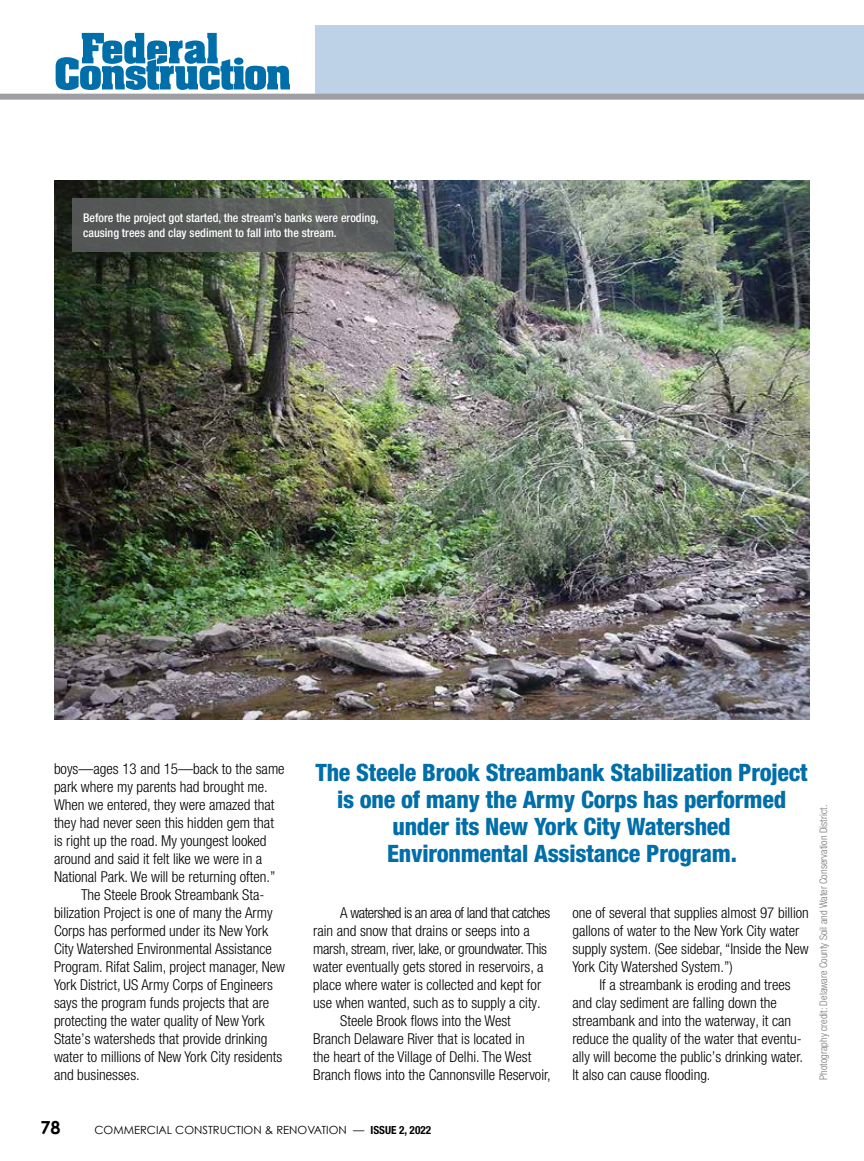
<style>
.page{position:relative;width:864px;height:1161px;background:#fff}
.page>*{position:absolute;margin:0;border:0;box-sizing:border-box;transform-origin:0 0}
.t1{font:800 condensed 24px/27px "Helvetica Neue LT Pro";letter-spacing:-.01em;color:#006ea9;text-align:center}
.t2{font:700 18px "Century Gothic";color:#000}
.t3{font:300 condensed 15px/18px "Helvetica Neue LT Pro";color:#000}
.t4{font:300 condensed 15px "Helvetica Neue LT Pro";letter-spacing:-.02em;color:#000}
.t5{font:300 condensed 15px "Helvetica Neue LT Pro";letter-spacing:-.03em;color:#000}
.t6{font:500 condensed 12px/15px "Helvetica Neue LT Pro";color:#fff}
.t7{font:11.25px "Century Gothic";color:#000}
.t8{font:300 condensed 10.5px "Helvetica Neue LT Pro";color:#77787b}
.s1{font-family:"Helvetica Neue LT Pro";font-weight:700;font-stretch:condensed}
</style>
<div class="page">
<div style="left:316px;top:25px;width:548px;height:69px;background:#bed2e7"></div>
<svg style="left:56px;top:33px;width:234px;height:57px"></svg>
<div style="left:0;top:94px;width:864px;height:6px;background:#9d9fa2"></div>
<img style="left:54px;top:180px;width:756px;height:540px">
<div style="left:72px;top:198px;width:322px;height:54px;background:linear-gradient(to right,#535655,#606261)"></div>
<p class="t6" style="left:83px;top:210px;width:297px">Before the project got started, the stream’s banks were eroding, causing trees and clay sediment to fall into the stream.</p>
<p class="t3" style="left:54px;top:760px;width:232px">boys—ages 13 and 15—back to the same</p>
<p class="t3" style="left:54px;top:778px;width:215px">park where my parents had brought me.</p>
<p class="t3" style="left:54px;top:796px;width:222px">When we entered, they were amazed that</p>
<p class="t3" style="left:54px;top:814px;width:221px">they had never seen this hidden gem that</p>
<p class="t3" style="left:54px;top:832px;width:214px">is right up the road. My youngest looked</p>
<p class="t3" style="left:54px;top:850px;width:210px">around and said it felt like we were in a</p>
<p class="t3" style="left:54px;top:868px;width:223px">National Park. We will be returning often.”</p>
<p class="t3" style="left:81px;top:886px;width:185px">The Steele Brook Streambank Sta-</p>
<p class="t3" style="left:54px;top:904px;width:220px">bilization Project is one of many the Army</p>
<p class="t3" style="left:54px;top:922px;width:216px">Corps has performed under its New York</p>
<p class="t3" style="left:54px;top:940px;width:220px">City Watershed Environmental Assistance</p>
<p class="t3" style="left:54px;top:958px;width:233px">Program. Rifat Salim, project manager, New</p>
<p class="t3" style="left:54px;top:976px;width:220px">York District, US Army Corps of Engineers</p>
<p class="t3" style="left:54px;top:994px;width:217px">says the program funds projects that are</p>
<p class="t3" style="left:54px;top:1012px;width:212px">protecting the water quality of New York</p>
<p class="t3" style="left:54px;top:1030px;width:215px">State’s watersheds that provide drinking</p>
<p class="t3" style="left:54px;top:1048px;width:230px">water to millions of New York City residents</p>
<p class="t3" style="left:54px;top:1066px;width:87px">and businesses.</p>
<h1 class="t1" style="left:315px;top:759px;width:494px">The Steele Brook Streambank Stabilization Project is one of many the Army Corps has performed under its New York City Watershed<br>Environmental Assistance Program.</h1>
<p class="t5" style="left:340px;top:904px;width:212px">A watershed is an area of land that catches</p>
<p class="t3" style="left:313px;top:922px;width:218px">rain and snow that drains or seeps into a</p>
<p class="t4" style="left:313px;top:940px;width:235px">marsh, stream, river, lake, or groundwater. This</p>
<p class="t3" style="left:313px;top:958px;width:232px">water eventually gets stored in reservoirs, a</p>
<p class="t3" style="left:313px;top:976px;width:229px">place where water is collected and kept for</p>
<p class="t3" style="left:313px;top:994px;width:229px">use when wanted, such as to supply a city.</p>
<p class="t3" style="left:340px;top:1012px;width:172px">Steele Brook flows into the West</p>
<p class="t3" style="left:313px;top:1030px;width:213px">Branch Delaware River that is located in</p>
<p class="t3" style="left:313px;top:1048px;width:220px">the heart of the Village of Delhi. The West</p>
<p class="t3" style="left:313px;top:1066px;width:239px">Branch flows into the Cannonsville Reservoir,</p>
<p class="t3" style="left:572px;top:904px;width:238px">one of several that supplies almost 97 billion gallons of water to the New York City water supply system. (See sidebar, “Inside the New York City Watershed System.”)</p>
<p class="t3" style="left:572px;top:976px;width:232px;text-indent:27px">If a streambank is eroding and trees and clay sediment are falling down the streambank and into the waterway, it can reduce the quality of the water that eventu&shy;ally will become the public’s drinking water.<br>It also can cause flooding.</p>
<p class="t8" style="left:817px;top:1080px;width:277px;rotate:-90deg">Photography credit: Delaware County Soil and Water Conservation District.</p>
<p class="t2" style="left:40px;top:1116px;width:22px">78</p>
<p class="t7" style="left:94px;top:1123px;width:338px">COMMERCIAL CONSTRUCTION &amp; RENOVATION — <span class="s1">ISSUE 2, 2022</span></p>
</div>
